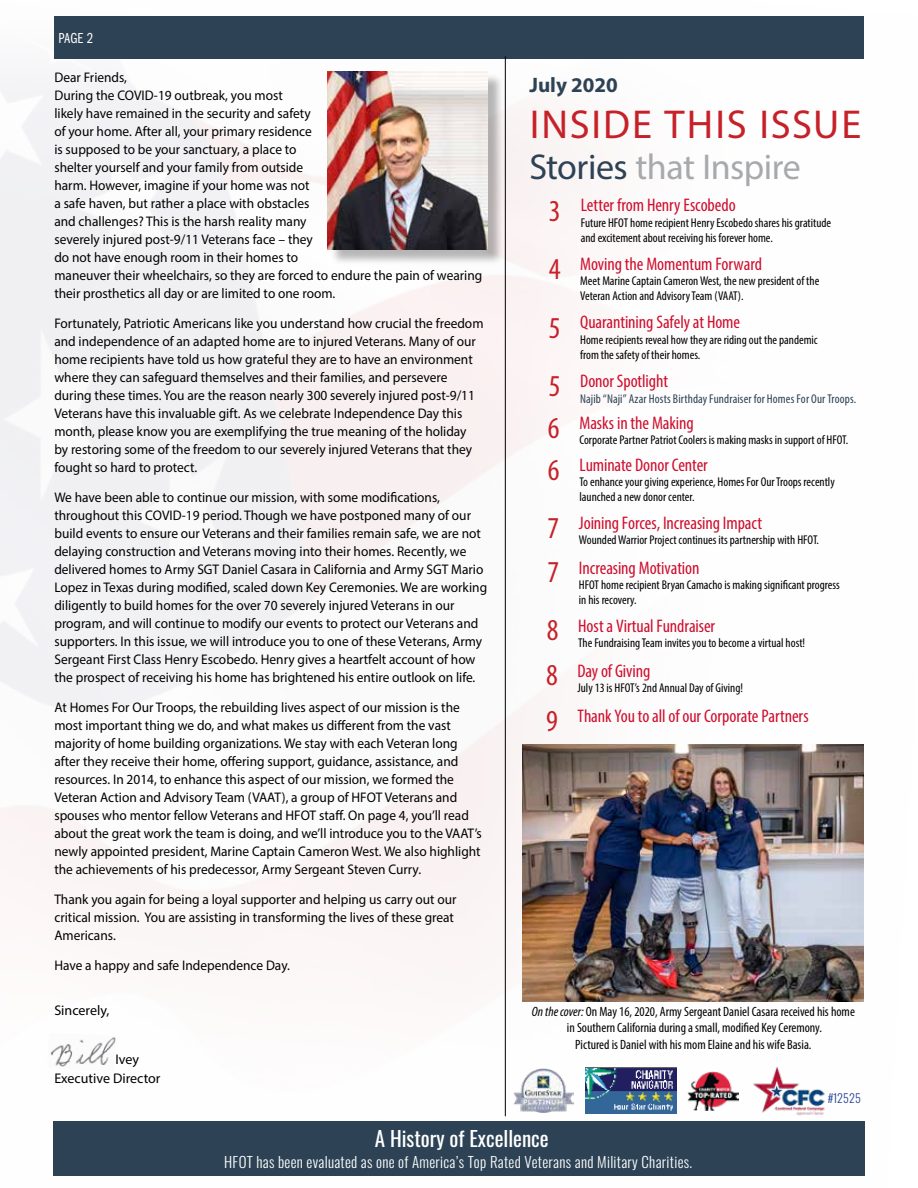
<style>
.page{position:relative;width:918px;height:1188px;background:#fff}
.page>*{position:absolute;margin:0;border:0;box-sizing:border-box;transform-origin:0 0}
.t1{font:40.5px "Myriad Pro";letter-spacing:.045em;color:#c62129}
.t2{font:36px "Myriad Pro";letter-spacing:-.015em;color:#a7a9ac}
.t3{font:condensed 30.45px "Myriad Pro";color:#c62129}
.t4{font:21px "Oswald";color:#fff}
.t5{font:700 21px "Myriad Pro";color:#2d4355}
.t6{font:condensed 18.3px "Myriad Pro";letter-spacing:-.005em;color:#ce0e2d}
.t7{font:15px "Franklin Gothic URW Com Boo";color:#fff}
.t8{font:300 14.85px "Oswald";letter-spacing:.02em;color:#fff}
.t9{font:14.1px "Myriad Pro";color:#000}
.t10{font:13.95px/18px "Myriad Pro";color:#000;scale:.96 1}
.t11{font:condensed 13.5px/16.2px "Myriad Pro";color:#000;text-align:center}
.t12{font:condensed 12.75px/15.3px "Myriad Pro";color:#000}
.t13{font:condensed 12.75px "Myriad Pro";letter-spacing:.01em;color:#2e4255}
.t14{font:300 12px "Oswald";letter-spacing:.015em;color:#25408f}
.s1{color:#2e4255}
.s2{font-size:30.45px;color:#c62129}
.s3{font-style:italic}
</style>
<div class="page">
<img style="left:0;top:58px;width:864px;height:1118px">
<div style="left:54px;top:16px;width:810px;height:42px;background:#2d4355"></div>
<div style="left:54px;top:1121px;width:811px;height:55px;background:#2d4355"></div>
<div style="left:330px;top:73px;width:174px;height:193px;background:#000;opacity:.28"></div>
<img style="left:328px;top:71px;width:160px;height:178px">
<img style="left:751px;top:1064px;width:96px;height:53px">
<hr style="left:505px;top:56px;width:1px;height:1060px;background:#000">
<img style="left:585px;top:1067px;width:92px;height:46px">
<img style="left:514px;top:1068px;width:60px;height:44px">
<img style="left:688px;top:1071px;width:50px;height:40px">
<img style="left:47px;top:1033px;width:69px;height:38px">
<img style="left:523px;top:744px;width:341px;height:258px">
<p class="t7" style="left:58px;top:28px;width:36px">PAGE 2</p>
<p class="t10" style="left:54px;top:68px;width:447px">Dear Friends,<br>During the COVID-19 outbreak, you most<br>likely have remained in the security and safety<br>of your home. After all, your primary residence<br>is supposed to be your sanctuary, a place to<br>shelter yourself and your family from outside<br>harm. However, imagine if your home was not<br>a safe haven, but rather a place with obstacles<br>and challenges? This is the harsh reality many<br>severely injured post-9/11 Veterans face – they<br>do not have enough room in their homes to<br>maneuver their wheelchairs, so they are forced to endure the pain of wearing their prosthetics all day or are limited to one room.</p>
<p class="t10" style="left:54px;top:314px;width:448px">Fortunately, Patriotic Americans like you understand how crucial the freedom and independence of an adapted home are to injured Veterans. Many of our home recipients have told us how grateful they are to have an environment where they can safeguard themselves and their families, and persevere during these times. You are the reason nearly 300 severely injured post-9/11<br>Veterans have this invaluable gift. As we celebrate Independence Day this month, please know you are exemplifying the true meaning of the holiday by restoring some of the freedom to our severely injured Veterans that they fought so hard to protect.</p>
<p class="t10" style="left:54px;top:488px;width:452px">We have been able to continue our mission, with some modifications, throughout this COVID-19 period. Though we have postponed many of our build events to ensure our Veterans and their families remain safe, we are not delaying construction and Veterans moving into their homes. Recently, we delivered homes to Army SGT Daniel Casara in California and Army SGT Mario Lopez in Texas during modified, scaled down Key Ceremonies. We are working diligently to build homes for the over 70 severely injured Veterans in our program, and will continue to modify our events to protect our Veterans and supporters. In this issue, we will introduce you to one of these Veterans, Army Sergeant First Class Henry Escobedo. Henry gives a heartfelt account of how the prospect of receiving his home has brightened his entire outlook on life.</p>
<p class="t10" style="left:54px;top:698px;width:447px">At Homes For Our Troops, the rebuilding lives aspect of our mission is the most important thing we do, and what makes us different from the vast majority of home building organizations. We stay with each Veteran long after they receive their home, offering support, guidance, assistance, and resources. In 2014, to enhance this aspect of our mission, we formed the Veteran Action and Advisory Team (VAAT), a group of HFOT Veterans and spouses who mentor fellow Veterans and HFOT staff. On page 4, you’ll read about the great work the team is doing, and we’ll introduce you to the VAAT’s newly appointed president, Marine Captain Cameron West. We also highlight the achievements of his predecessor, Army Sergeant Steven Curry.</p>
<p class="t10" style="left:54px;top:890px;width:420px">Thank you again for being a loyal supporter and helping us carry out our critical mission. You are assisting in transforming the lives of these great<br>Americans.</p>
<p class="t10" style="left:54px;top:956px;width:247px">Have a happy and safe Independence Day.</p>
<p class="t9" style="left:54px;top:1001px;width:56px">Sincerely,</p>
<p class="t9" style="left:54px;top:1069px;width:108px">Executive Director</p>
<h3 class="t5" style="left:529px;top:72px;width:90px">July 2020</h3>
<h1 class="t1" style="left:530px;top:99px;width:333px">INSIDE THIS ISSUE</h1>
<h2 class="t2" style="left:529px;top:144px;width:273px"><span class="s1">Stories</span> that Inspire</h2>
<h3 class="t3" style="left:549px;top:192px;width:13px">3</h3>
<h3 class="t6" style="left:581px;top:194px;width:157px">Letter from Henry Escobedo</h3>
<p class="t12" style="left:581px;top:215px;width:252px">Future HFOT home recipient Henry Escobedo shares his gratitude and excitement about receiving his forever home.</p>
<h3 class="t6" style="left:549px;top:253px;width:215px"><span class="s2">4</span> Moving the Momentum Forward</h3>
<p class="t12" style="left:580px;top:273px;width:241px">Meet Marine Captain Cameron West, the new president of the<br>Veteran Action and Advisory Team (VAAT).</p>
<h3 class="t3" style="left:549px;top:309px;width:13px">5</h3>
<h3 class="t6" style="left:580px;top:311px;width:161px">Quarantining Safely at Home</h3>
<p class="t12" style="left:580px;top:332px;width:239px">Home recipients reveal how they are riding out the pandemic from the safety of their homes.</p>
<h3 class="t6" style="left:549px;top:370px;width:121px"><span class="s2">5</span> Donor Spotlight</h3>
<p class="t13" style="left:580px;top:391px;width:278px">Najib “Naji” Azar Hosts Birthday Fundraiser for Homes For Our Troops.</p>
<h3 class="t3" style="left:548px;top:409px;width:13px">6</h3>
<h3 class="t6" style="left:580px;top:412px;width:116px">Masks in the Making</h3>
<p class="t12" style="left:580px;top:432px;width:270px">Corporate Partner Patriot Coolers is making masks in support of HFOT.</p>
<h3 class="t6" style="left:548px;top:454px;width:161px"><span class="s2">6</span> Luminate Donor Center</h3>
<p class="t12" style="left:580px;top:474px;width:257px">To enhance your giving experience, Homes For Our Troops recently launched a new donor center.</p>
<h3 class="t6" style="left:579px;top:512px;width:185px">Joining Forces, Increasing Impact</h3>
<p class="t12" style="left:579px;top:532px;width:242px">Wounded Warrior Project continues its partnership with HFOT.</p>
<h3 class="t6" style="left:547px;top:556px;width:154px"><span class="s2">7</span> Increasing Motivation</h3>
<p class="t12" style="left:579px;top:577px;width:262px">HFOT home recipient Bryan Camacho is making significant progress in his recovery.</p>
<h3 class="t3" style="left:547px;top:510px;width:13px">7</h3>
<h3 class="t6" style="left:547px;top:615px;width:170px"><span class="s2">8</span> Host a Virtual Fundraiser</h3>
<p class="t12" style="left:578px;top:635px;width:228px">The Fundraising Team invites you to become a virtual host!</p>
<h3 class="t6" style="left:546px;top:660px;width:106px"><span class="s2">8</span> Day of Giving</h3>
<p class="t12" style="left:577px;top:680px;width:167px">July 13 is HFOT’s 2nd Annual Day of Giving!</p>
<h3 class="t6" style="left:546px;top:705px;width:264px"><span class="s2">9</span> Thank You to all of our Corporate Partners</h3>
<p class="t11" style="left:532px;top:1003px;width:325px"><span class="s3">On the cover:</span> On May 16, 2020, Army Sergeant Daniel Casara received his home in Southern California during a small, modified Key Ceremony.<br>Pictured is Daniel with his mom Elaine and his wife Basia.</p>
<p class="t14" style="left:828px;top:1088px;width:35px">#12525</p>
<h3 class="t4" style="left:375px;top:1120px;width:175px">A History of Excellence</h3>
<p class="t8" style="left:224px;top:1149px;width:470px">HFOT has been evaluated as one of America’s Top Rated Veterans and Military Charities.</p>
</div>
